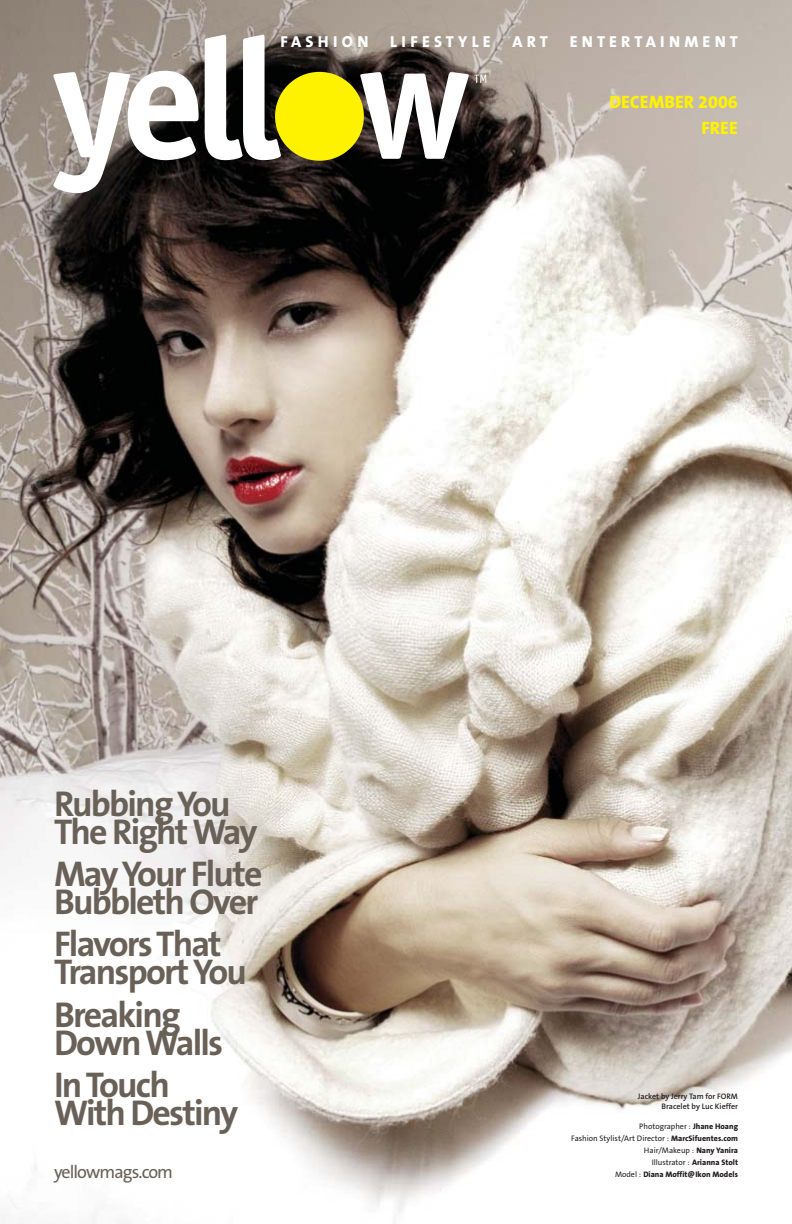
<style>
.page{position:relative;width:792px;height:1224px;background:#fff}
.page>*{position:absolute;margin:0;border:0;box-sizing:border-box;transform-origin:0 0}
.t1{font:700 36px/28px "The Sans B7";letter-spacing:-.05em;color:#696158}
.t2{font:800 18px/26px "The Sans B8";color:#fff200;text-align:right}
.t3{font:18px "The Sans B5 Plain";letter-spacing:-.05em;color:#696158}
.t4{font:800 16px "The Sans B8";letter-spacing:.265em;color:#fff}
.t5{font:8px/12px "The Sans B5 Plain";color:#231f1f;text-align:right}
.t6{font:600 8px/10px "The Sans B6";color:#231f1f;text-align:right}
.t7{font:800 8px "The Sans B8";color:#231f1f}
.s1{font-family:"The Sans B8";font-weight:800}
.s2{font-family:"The Sans B5 Plain";font-weight:400}
</style>
<div class="page">
<img style="left:0;top:0;width:792px;height:1224px">
<div style="left:275px;top:72px;width:89px;height:89px;background:#fff200;border-radius:50%"></div>
<svg style="left:53px;top:71px;width:146px;height:122px"></svg>
<svg style="left:205px;top:35px;width:76px;height:125px"></svg>
<svg style="left:360px;top:72px;width:126px;height:87px"></svg>
<h3 class="t4" style="left:280px;top:36px;width:90px">FASHION</h3>
<h3 class="t4" style="left:390px;top:36px;width:102px">LIFESTYLE</h3>
<h3 class="t4" style="left:512px;top:36px;width:37px">ART</h3>
<h3 class="t4" style="left:570px;top:36px;width:170px">ENTERTAINMENT</h3>
<h2 class="t2" style="left:609px;top:91px;width:130px">DECEMBER 2006<br>FREE</h2>
<h1 class="t1" style="left:54px;top:793px;width:205px">Rubbing You<br>The Right Way</h1>
<h1 class="t1" style="left:54px;top:863px;width:210px">May Your Flute<br>Bubbleth Over</h1>
<h1 class="t1" style="left:54px;top:934px;width:195px">Flavors That<br>Transport You</h1>
<h1 class="t1" style="left:54px;top:1004px;width:171px">Breaking<br>Down Walls</h1>
<h1 class="t1" style="left:54px;top:1075px;width:186px">In Touch<br>With Destiny</h1>
<h2 class="t3" style="left:54px;top:1165px;width:121px">yellowmags.com</h2>
<p class="t6" style="left:638px;top:1092px;width:102px">Jacket by Jerry Tam for FORM<br>Bracelet by Luc Kieffer</p>
<p class="t5" style="left:571px;top:1121px;width:168px">Photographer : <span class="s1">Jhane Hoang<br></span>Fashion Stylist/Art Director : <span class="s1">MarcSifuentes.com </span>Hair/Makeup : <span class="s1">Nany Yanira<br></span>Illustrator : <span class="s1">Arianna Stolt</span></p>
<p class="t7" style="left:615px;top:1172px;width:125px"><span class="s2">Model :</span> Diana Moffit@Ikon Models</p>
</div>
